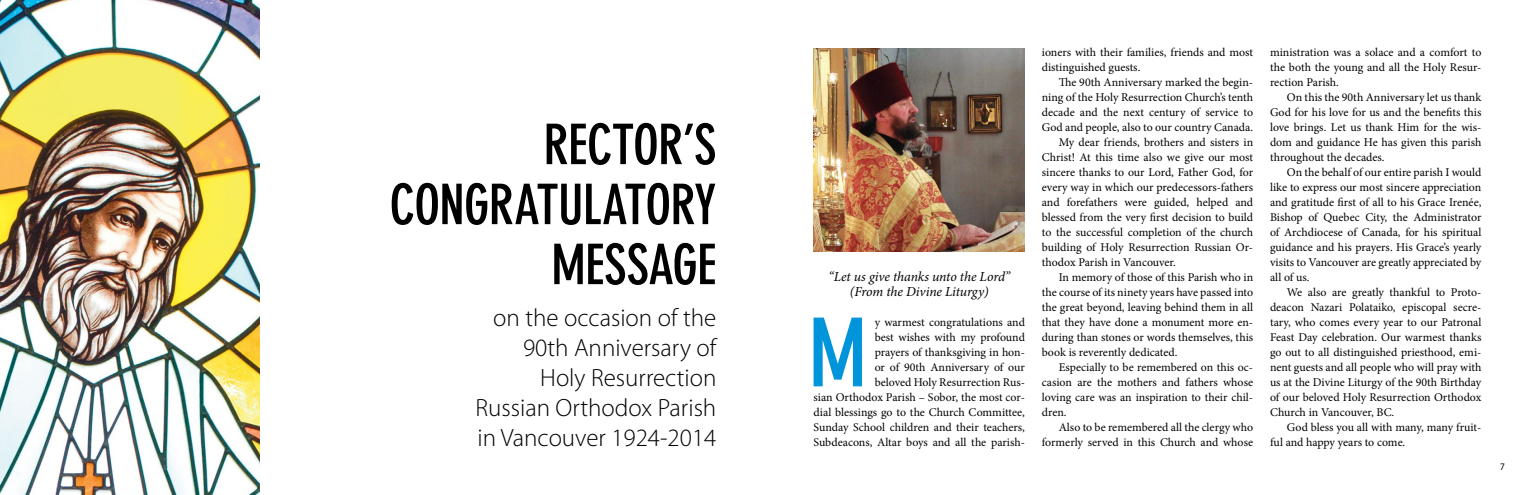
<style>
.page{position:relative;width:1530px;height:495px;background:#fff}
.page>*{position:absolute;margin:0;border:0;box-sizing:border-box;transform-origin:0 0}
.t1{font:700 condensed 93.38px "DIN Neuzeit Grotesk Std";color:#0095da}
.t2{font:700 condensed 55px/60px "DIN Neuzeit Grotesk Std";letter-spacing:-.015em;color:#000;text-align:right}
.t3{font:300 25px/30px "Myriad Pro";color:#000;text-align:right}
.t4{font:italic 13.75px/15px "Minion Pro";letter-spacing:-.01em;color:#000;text-align:center}
.t5{font:11.88px/15px "Minion Pro";color:#000;text-align:justify}
.t6{font:semi-condensed 10px "Myriad Pro";color:#000}
</style>
<div class="page">
<img style="left:0;top:0;width:260px;height:495px">
<img style="left:814px;top:49px;width:211px;height:202px">
<h2 class="t2" style="left:390px;top:115px;width:328px">RECTOR’S<br>CONGRATULATORY<br>MESSAGE</h2>
<h3 class="t3" style="left:476px;top:303px;width:242px">on the occasion of the<br>90th Anniversary of<br>Holy Resurrection<br>Russian Orthodox Parish in Vancouver 1924-2014</h3>
<p class="t4" style="left:829px;top:269px;width:183px">“Let us give thanks unto the Lord” (From the Divine Liturgy)</p>
<h1 class="t1" style="left:808px;top:299px;width:60px">M</h1>
<p class="t5" style="left:814px;top:315px;width:213px;text-align:right">y warmest congratulations and<br>best wishes with my profound<br>prayers of thanksgiving in hon-<br>or of 90th Anniversary of our<br>beloved Holy Resurrection Rus-<br>sian Orthodox Parish – Sobor, the most cor&shy;dial blessings go to the Church Committee, Sunday School children and their teachers, Subdeacons, Altar boys and all the parish-</p>
<p class="t5" style="left:1042px;top:45px;width:213px">ioners with their families, friends and most distinguished guests.</p>
<p class="t5" style="left:1059px;top:75px;width:196px">The 90th Anniversary marked the begin-</p>
<p class="t5" style="left:1042px;top:90px;width:213px">ning of the Holy Resurrection Church’s tenth</p>
<p class="t5" style="left:1042px;top:105px;width:213px">decade and the next century of service to</p>
<p class="t5" style="left:1042px;top:120px;width:213px">God and people, also to our country Canada.</p>
<p class="t5" style="left:1059px;top:135px;width:196px">My dear friends, brothers and sisters in</p>
<p class="t5" style="left:1042px;top:150px;width:213px">Christ! At this time also we give our most</p>
<p class="t5" style="left:1042px;top:165px;width:213px">sincere thanks to our Lord, Father God, for</p>
<p class="t5" style="left:1042px;top:180px;width:213px">every way in which our predecessors-fathers</p>
<p class="t5" style="left:1042px;top:195px;width:213px">and forefathers were guided, helped and</p>
<p class="t5" style="left:1042px;top:210px;width:213px">blessed from the very first decision to build</p>
<p class="t5" style="left:1042px;top:225px;width:213px">to the successful completion of the church</p>
<p class="t5" style="left:1042px;top:240px;width:213px">building of Holy Resurrection Russian Or-</p>
<p class="t5" style="left:1042px;top:255px;width:136px">thodox Parish in Vancouver.</p>
<p class="t5" style="left:1059px;top:270px;width:196px">In memory of those of this Parish who in</p>
<p class="t5" style="left:1042px;top:285px;width:213px">the course of its ninety years have passed into</p>
<p class="t5" style="left:1042px;top:300px;width:213px">the great beyond, leaving behind them in all</p>
<p class="t5" style="left:1042px;top:315px;width:213px">that they have done a monument more en-</p>
<p class="t5" style="left:1042px;top:330px;width:213px">during than stones or words themselves, this</p>
<p class="t5" style="left:1042px;top:345px;width:137px">book is reverently dedicated.</p>
<p class="t5" style="left:1059px;top:360px;width:196px">Especially to be remembered on this oc-</p>
<p class="t5" style="left:1042px;top:375px;width:213px">casion are the mothers and fathers whose</p>
<p class="t5" style="left:1042px;top:390px;width:213px">loving care was an inspiration to their chil-</p>
<p class="t5" style="left:1042px;top:405px;width:26px">dren.</p>
<p class="t5" style="left:1059px;top:420px;width:196px">Also to be remembered all the clergy who</p>
<p class="t5" style="left:1042px;top:435px;width:213px">formerly served in this Church and whose</p>
<p class="t5" style="left:1270px;top:45px;width:213px">ministration was a solace and a comfort to the both the young and all the Holy Resur&shy;rection Parish.</p>
<p class="t5" style="left:1270px;top:90px;width:213px;text-indent:17px">On this the 90th Anniversary let us thank God for his love for us and the benefits this love brings. Let us thank Him for the wis&shy;dom and guidance He has given this parish throughout the decades.</p>
<p class="t5" style="left:1270px;top:165px;width:213px;text-indent:17px">On the behalf of our entire parish I would like to express our most sincere appreciation and gratitude first of all to his Grace Irenée, Bishop of Quebec City, the Administrator of Archdiocese of Canada, for his spiritual guidance and his prayers. His Grace’s yearly visits to Vancouver are greatly appreciated by all of us.</p>
<p class="t5" style="left:1270px;top:285px;width:213px;text-indent:17px">We also are greatly thankful to Proto&shy;deacon Nazari Polataiko, episcopal secre&shy;tary, who comes every year to our Patronal Feast Day celebration. Our warmest thanks go out to all distinguished priesthood, emi&shy;nent guests and all people who will pray with us at the Divine Liturgy of the 90th Birthday of our beloved Holy Resurrection Orthodox Church in Vancouver, BC.</p>
<p class="t5" style="left:1270px;top:420px;width:213px;text-indent:17px">God bless you all with many, many fruit&shy;ful and happy years to come.</p>
<p class="t6" style="left:1500px;top:460px;width:6px">7</p>
</div>
